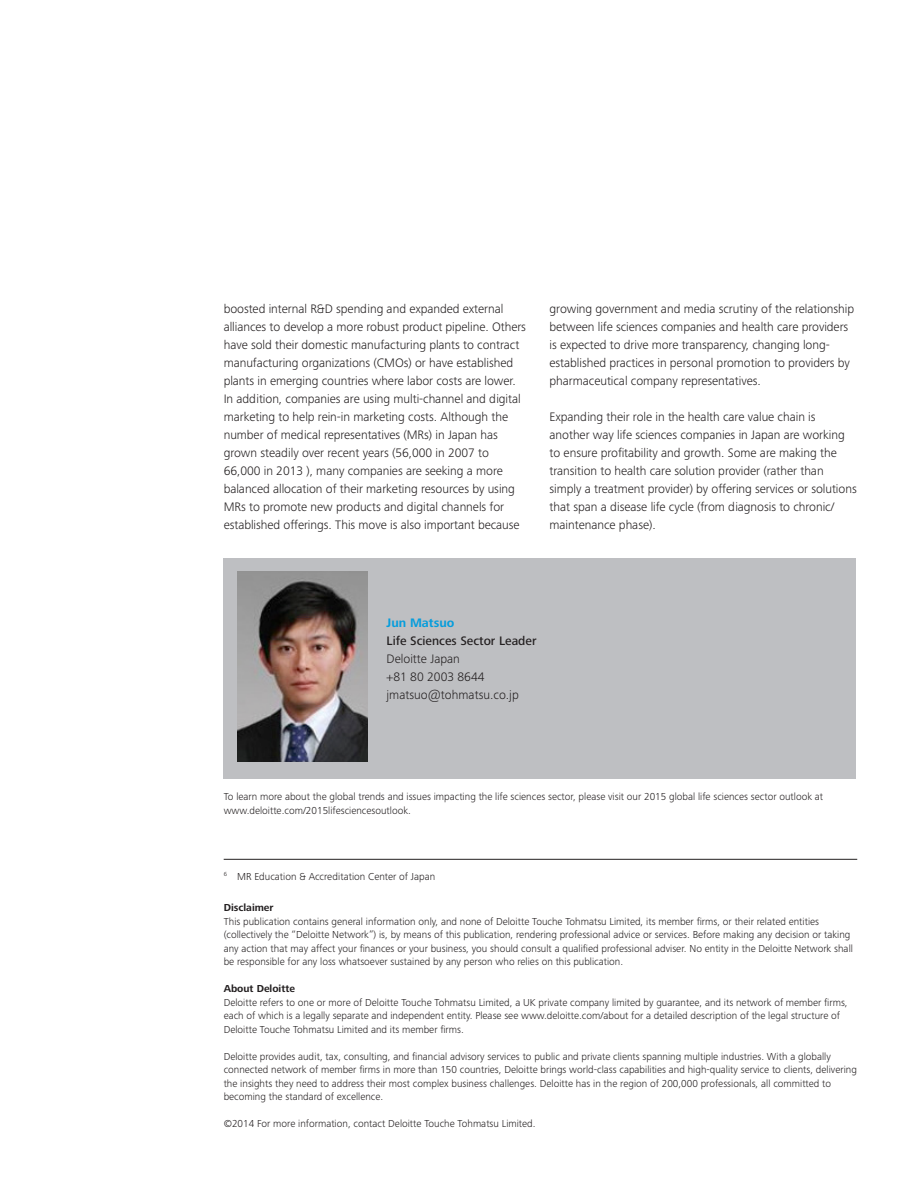
<style>
.page{position:relative;width:918px;height:1188px;background:#fff}
.page>*{position:absolute;margin:0;border:0;box-sizing:border-box;transform-origin:0 0}
.t1{font:300 12.75px/18px "Frutiger Next Pro";letter-spacing:-.005em;color:#231f20}
.t2{font:500 12.75px "Frutiger Next Pro";color:#231f20}
.t3{font:700 12.75px "Frutiger Next Pro";color:#069ddc}
.t4{font:300 10.5px/13.5px "Frutiger Next Pro";color:#231f20}
.t5{font:700 10.5px "Frutiger Next Pro";color:#231f20}
</style>
<div class="page">
<hr style="left:224px;top:859px;width:633px;height:1px;background:#231f20">
<div style="left:224px;top:558px;width:632px;height:221px;background:#bebfc2"></div>
<img style="left:237px;top:572px;width:130px;height:189px">
<p class="t1" style="left:224px;top:300px;width:304px">boosted internal R&amp;D spending and expanded external alliances to develop a more robust product pipeline. Others have sold their domestic manufacturing plants to contract manufacturing organizations (CMOs) or have established plants in emerging countries where labor costs are lower.<br>In addition, companies are using multi-channel and digital marketing to help rein-in marketing costs. Although the number of medical representatives (MRs) in Japan has grown steadily over recent years (56,000 in 2007 to 66,000 in 2013 ), many companies are seeking a more balanced allocation of their marketing resources by using MRs to promote new products and digital channels for established offerings. This move is also important because</p>
<p class="t1" style="left:550px;top:300px;width:306px">growing government and media scrutiny of the relationship between life sciences companies and health care providers is expected to drive more transparency, changing long&shy;established practices in personal promotion to providers by pharmaceutical company representatives.</p>
<p class="t1" style="left:550px;top:408px;width:309px">Expanding their role in the health care value chain is another way life sciences companies in Japan are working to ensure profitability and growth. Some are making the transition to health care solution provider (rather than simply a treatment provider) by offering services or solutions that span a disease life cycle (from diagnosis to chronic/ maintenance phase).</p>
<p class="t3" style="left:387px;top:615px;width:69px">Jun Matsuo</p>
<p class="t2" style="left:387px;top:633px;width:151px">Life Sciences Sector Leader</p>
<p class="t1" style="left:387px;top:649px;width:75px">Deloitte Japan</p>
<p class="t1" style="left:387px;top:667px;width:99px">+81 80 2003 8644</p>
<p class="t1" style="left:387px;top:685px;width:134px">jmatsuo@tohmatsu.co.jp</p>
<p class="t4" style="left:224px;top:790px;width:601px">To learn more about the global trends and issues impacting the life sciences sector, please visit our 2015 global life sciences sector outlook at www.deloitte.com/2015lifesciencesoutlook.</p>
<p class="t4" style="left:224px;top:870px;width:213px"><sup>6</sup> MR Education &amp; Accreditation Center of Japan</p>
<p class="t5" style="left:224px;top:902px;width:51px">Disclaimer</p>
<p class="t4" style="left:224px;top:915px;width:631px">This publication contains general information only, and none of Deloitte Touche Tohmatsu Limited, its member firms, or their related entities (collectively the “Deloitte Network”) is, by means of this publication, rendering professional advice or services. Before making any decision or taking any action that may affect your finances or your business, you should consult a qualified professional adviser. No entity in the Deloitte Network shall be responsible for any loss whatsoever sustained by any person who relies on this publication.</p>
<p class="t5" style="left:224px;top:983px;width:73px">About Deloitte</p>
<p class="t4" style="left:224px;top:996px;width:626px">Deloitte refers to one or more of Deloitte Touche Tohmatsu Limited, a UK private company limited by guarantee, and its network of member firms, each of which is a legally separate and independent entity. Please see www.deloitte.com/about for a detailed description of the legal structure of<br>Deloitte Touche Tohmatsu Limited and its member firms.</p>
<p class="t4" style="left:224px;top:1050px;width:635px">Deloitte provides audit, tax, consulting, and financial advisory services to public and private clients spanning multiple industries. With a globally connected network of member firms in more than 150 countries, Deloitte brings world-class capabilities and high-quality service to clients, delivering the insights they need to address their most complex business challenges. Deloitte has in the region of 200,000 professionals, all committed to becoming the standard of excellence.</p>
<p class="t4" style="left:224px;top:1117px;width:313px">©2014 For more information, contact Deloitte Touche Tohmatsu Limited.</p>
</div>
